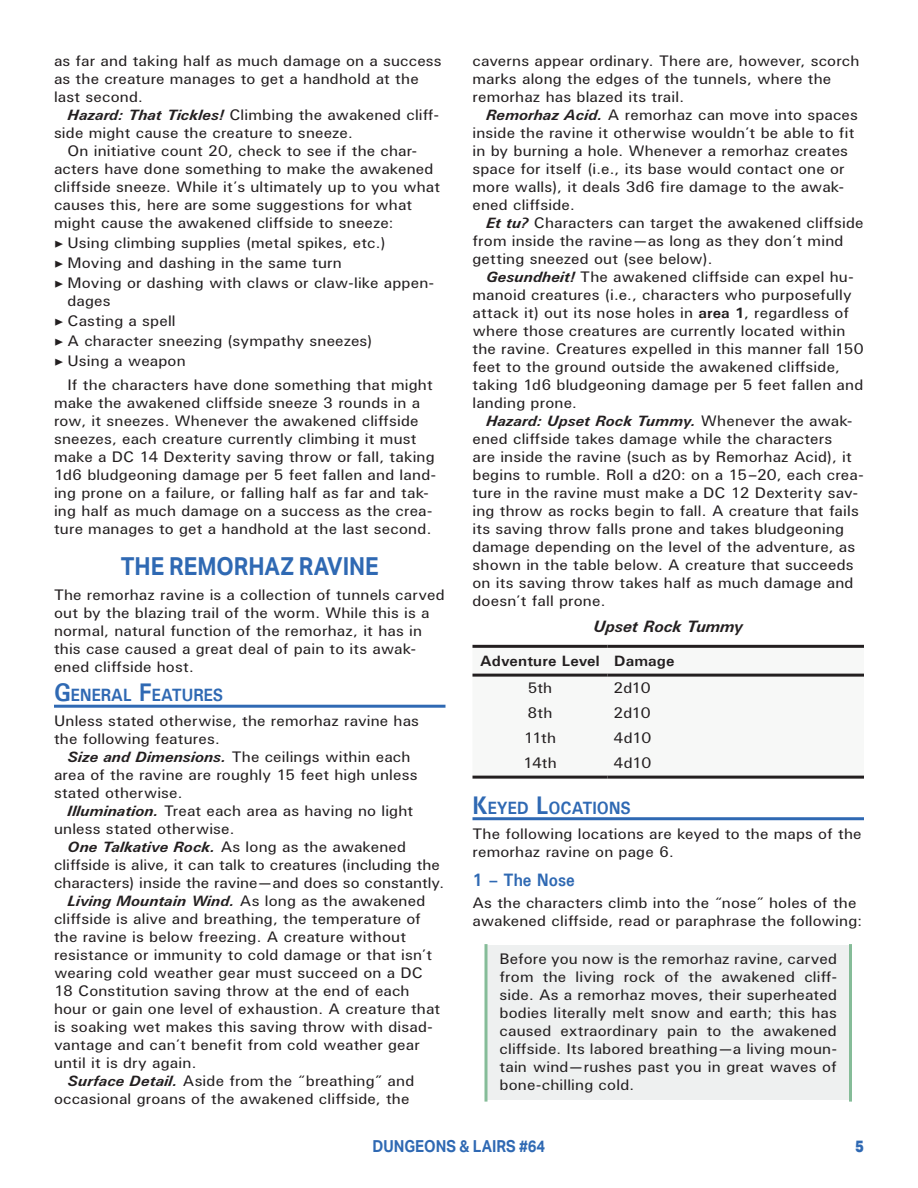
<style>
.page{position:relative;width:918px;height:1188px;background:#fff}
.page>*{position:absolute;margin:0;border:0;box-sizing:border-box;transform-origin:0 0}
.p_H2{font:700 24.75px "Aktiv Grotesk";color:#2f69b3;scale:.9 1}
.p_H4{font:700 18px "U001";color:#2f69b3;scale:.9 1}
.p_H3{font:700 17.85px "U001";color:#2f69b3;scale:.9 1}
.t1{font:700 16.5px "Aktiv Grotesk";color:#2f69b3;scale:.9 1}
.p_Table_Title{font:italic 700 16.5px "U001";color:#231f20}
.t2{font:800 16.5px "Aktiv Grotesk";color:#2f69b3;scale:.9 1}
.p_body{font:15px/18px "U001";letter-spacing:.01em;color:#231f20;scale:1.05 1}
.p_body_no_indent{font:15px/18px "U001";letter-spacing:.01em;color:#231f20;scale:1.05 1}
.p_Boxed_Text{font:15px/18px "U001";letter-spacing:.01em;color:#231f20;text-align:justify;scale:1.05 1}
.p_table_body{font:15px "U001";letter-spacing:-.025em;color:#231f20;scale:1.05 1}
.p_table_header{font:700 15px "U001";letter-spacing:.01em;color:#231f20;scale:1.05 1}
.s1{font-weight:700;font-style:italic}
.s2{font-family:"Minion Pro"}
.s3{font-size:25.5px}
.s4{font-weight:700}
</style>
<div class="page">
<hr style="left:54px;top:705px;width:392px;height:3px;background:#2f69b3">
<hr style="left:472px;top:817px;width:392px;height:3px;background:#2f69b3">
<div style="left:486px;top:946px;width:364px;height:154px;background:#eef0f0"></div>
<svg style="left:484px;top:946px;width:4px;height:154px"></svg>
<hr style="left:849px;top:946px;width:3px;height:154px;background:#85bc98">
<svg style="left:472px;top:673px;width:392px;height:103px"></svg>
<hr style="left:472px;top:645px;width:136px;height:3px;background:#231f20">
<hr style="left:608px;top:645px;width:256px;height:3px;background:#231f20">
<hr style="left:472px;top:674px;width:136px;height:3px;background:#231f20">
<hr style="left:608px;top:674px;width:256px;height:3px;background:#231f20">
<hr style="left:472px;top:776px;width:136px;height:3px;background:#231f20">
<hr style="left:608px;top:776px;width:256px;height:3px;background:#231f20">
<p class="p_body" style="left:54px;top:51px;width:371px">as far and taking half as much damage on a success as the creature manages to get a handhold at the last second.</p>
<p class="p_body" style="left:54px;top:105px;width:368px;text-indent:14px"><span class="s1">Hazard: That Tickles!</span> Climbing the awakened cliff&shy;side might cause the creature to sneeze.</p>
<p class="p_body" style="left:54px;top:141px;width:369px;text-indent:14px">On initiative count 20, check to see if the char&shy;acters have done something to make the awakened cliffside sneeze. While it’s ultimately up to you what causes this, here are some suggestions for what might cause the awakened cliffside to sneeze:</p>
<p class="p_body" style="left:54px;top:233px;width:317px"><span class="s2">▶</span> Using climbing supplies (metal spikes, etc.)</p>
<p class="p_body" style="left:54px;top:253px;width:276px"><span class="s2">▶</span> Moving and dashing in the same turn</p>
<p class="p_body" style="left:68px;top:273px;width:351px;text-indent:-14px"><span class="s2">▶</span> Moving or dashing with claws or claw-like appen&shy;dages</p>
<p class="p_body" style="left:54px;top:312px;width:117px"><span class="s2">▶</span> Casting a spell</p>
<p class="p_body" style="left:54px;top:332px;width:305px"><span class="s2">▶</span> A character sneezing (sympathy sneezes)</p>
<p class="p_body" style="left:54px;top:352px;width:127px"><span class="s2">▶</span> Using a weapon</p>
<p class="p_body" style="left:54px;top:375px;width:365px;text-indent:14px">If the characters have done something that might make the awakened cliffside sneeze 3 rounds in a row, it sneezes. Whenever the awakened cliffside sneezes, each creature currently climbing it must make a DC 14 Dexterity saving throw or fall, taking 1d6 bludgeoning damage per 5 feet fallen and land&shy;ing prone on a failure, or falling half as far and tak&shy;ing half as much damage on a success as the crea&shy;ture manages to get a handhold at the last second.</p>
<p class="p_H2" style="left:121px;top:552px;width:288px">THE REMORHAZ RAVINE</p>
<p class="p_body_no_indent" style="left:54px;top:585px;width:374px">The remorhaz ravine is a collection of tunnels carved out by the blazing trail of the worm. While this is a normal, natural function of the remorhaz, it has in this case caused a great deal of pain to its awak&shy;ened cliffside host.</p>
<p class="p_H3" style="left:54px;top:684px;width:188px"><span class="s3">G</span> ENERAL <span class="s3">F</span>EATURES</p>
<p class="p_body_no_indent" style="left:54px;top:712px;width:349px">Unless stated otherwise, the remorhaz ravine has the following features.</p>
<p class="p_body" style="left:54px;top:748px;width:348px;text-indent:14px"><span class="s1">Size and Dimensions.</span> The ceilings within each area of the ravine are roughly 15 feet high unless stated otherwise.</p>
<p class="p_body" style="left:54px;top:802px;width:344px;text-indent:14px"><span class="s1">Illumination.</span> Treat each area as having no light unless stated otherwise.</p>
<p class="p_body" style="left:54px;top:838px;width:373px;text-indent:14px"><span class="s1">One Talkative Rock.</span> As long as the awakened cliffside is alive, it can talk to creatures (including the characters) inside the ravine—and does so constantly.</p>
<p class="p_body" style="left:54px;top:892px;width:369px;text-indent:14px"><span class="s1">Living Mountain Wind.</span> As long as the awakened cliffside is alive and breathing, the temperature of the ravine is below freezing. A creature without resistance or immunity to cold damage or that isn’t wearing cold weather gear must succeed on a DC 18 Constitution saving throw at the end of each hour or gain one level of exhaustion. A creature that is soaking wet makes this saving throw with disad&shy;vantage and can’t benefit from cold weather gear until it is dry again.</p>
<p class="p_body" style="left:54px;top:1072px;width:345px;text-indent:14px"><span class="s1">Surface Detail.</span> Aside from the “breathing” and occasional groans of the awakened cliffside, the</p>
<p class="p_body" style="left:472px;top:51px;width:370px">caverns appear ordinary. There are, however, scorch marks along the edges of the tunnels, where the remorhaz has blazed its trail.</p>
<p class="p_body" style="left:472px;top:105px;width:369px;text-indent:14px"><span class="s1">Remorhaz Acid.</span> A remorhaz can move into spaces inside the ravine it otherwise wouldn’t be able to fit in by burning a hole. Whenever a remorhaz creates space for itself (i.e., its base would contact one or more walls), it deals 3d6 fire damage to the awak&shy;ened cliffside.</p>
<p class="p_body" style="left:472px;top:213px;width:374px;text-indent:14px"><span class="s1">Et tu?</span> Characters can target the awakened cliffside from inside the ravine—as long as they don’t mind getting sneezed out (see below).</p>
<p class="p_body" style="left:472px;top:267px;width:374px;text-indent:14px"><span class="s1">Gesundheit!</span> The awakened cliffside can expel hu&shy;manoid creatures (i.e., characters who purposefully attack it) out its nose holes in <span class="s4">area 1</span>, regardless of where those creatures are currently located within the ravine. Creatures expelled in this manner fall 150 feet to the ground outside the awakened cliffside, taking 1d6 bludgeoning damage per 5 feet fallen and landing prone.</p>
<p class="p_body" style="left:472px;top:411px;width:374px;text-indent:14px"><span class="s1">Hazard: Upset Rock Tummy.</span> Whenever the awak&shy;ened cliffside takes damage while the characters<br>are inside the ravine (such as by Remorhaz Acid), it begins to rumble. Roll a d20: on a 15–20, each crea&shy;ture in the ravine must make a DC 12 Dexterity sav&shy;ing throw as rocks begin to fall. A creature that fails its saving throw falls prone and takes bludgeoning damage depending on the level of the adventure, as shown in the table below. A creature that succeeds on its saving throw takes half as much damage and doesn’t fall prone.</p>
<p class="p_Table_Title" style="left:593px;top:616px;width:151px">Upset Rock Tummy</p>
<p class="p_table_header" style="left:480px;top:652px;width:115px">Adventure Level</p>
<p class="p_table_header" style="left:614px;top:652px;width:59px">Damage</p>
<p class="p_table_body" style="left:528px;top:679px;width:25px">5th</p>
<p class="p_table_body" style="left:614px;top:679px;width:37px">2d10</p>
<p class="p_table_body" style="left:528px;top:704px;width:25px">8th</p>
<p class="p_table_body" style="left:614px;top:704px;width:37px">2d10</p>
<p class="p_table_body" style="left:524px;top:729px;width:32px">11th</p>
<p class="p_table_body" style="left:614px;top:729px;width:37px">4d10</p>
<p class="p_table_body" style="left:523px;top:754px;width:33px">14th</p>
<p class="p_table_body" style="left:614px;top:754px;width:37px">4d10</p>
<p class="p_H3" style="left:472px;top:796px;width:176px"><span class="s3">K</span>EYED <span class="s3">L</span>OCATIONS</p>
<p class="p_body_no_indent" style="left:472px;top:824px;width:372px">The following locations are keyed to the maps of the remorhaz ravine on page 6.</p>
<p class="p_H4" style="left:472px;top:869px;width:115px">1 – The Nose</p>
<p class="p_body_no_indent" style="left:472px;top:893px;width:373px">As the characters climb into the “nose” holes of the awakened cliffside, read or paraphrase the following:</p>
<p class="p_Boxed_Text" style="left:500px;top:949px;width:323px">Before you now is the remorhaz ravine, carved from the living rock of the awakened cliff&shy;side. As a remorhaz moves, their superheated bodies literally melt snow and earth; this has caused extraordinary pain to the awakened cliffside. Its labored breathing—a living moun&shy;tain wind—rushes past you in great waves of bone-chilling cold.</p>
<p class="t1" style="left:373px;top:1137px;width:193px">DUNGEONS &amp; LAIRS #64</p>
<p class="t2" style="left:855px;top:1137px;width:11px">5</p>
</div>
